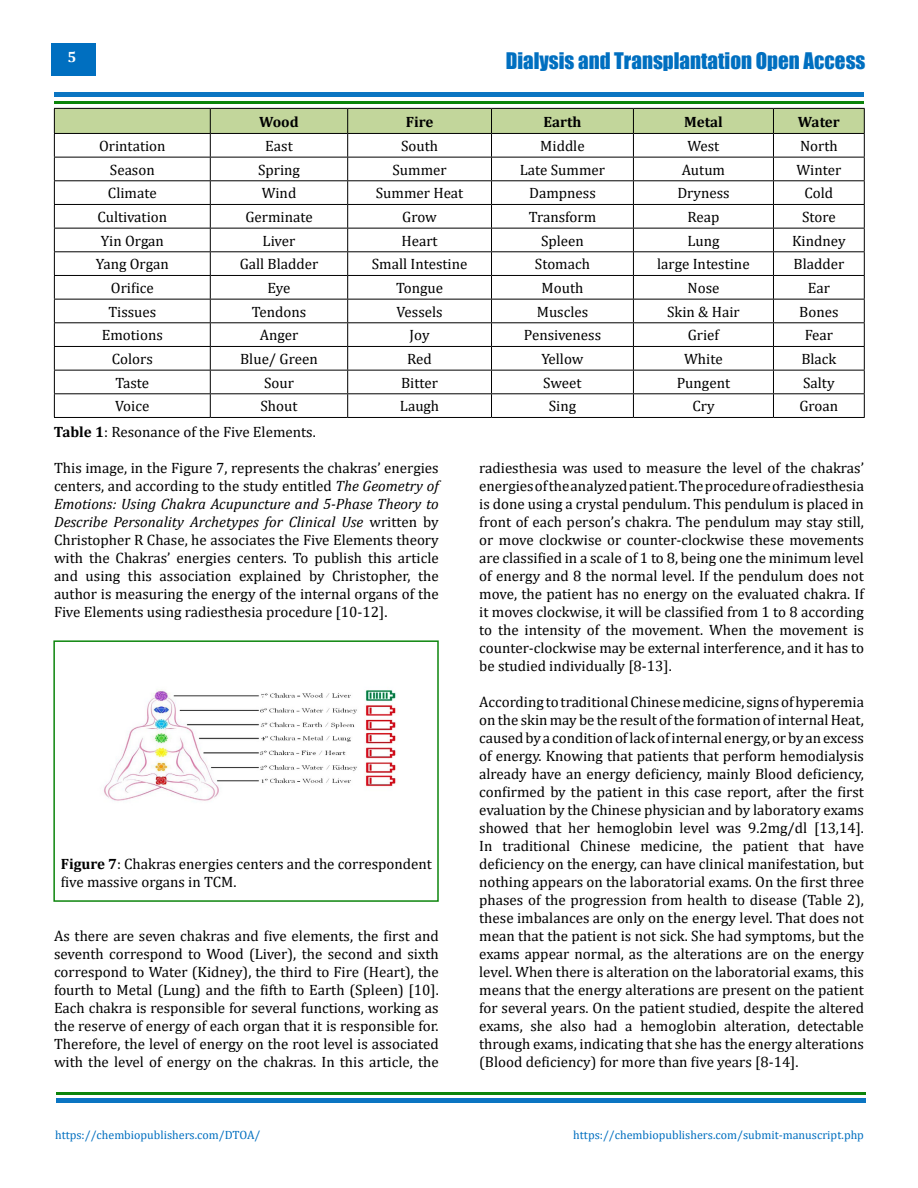
<style>
.page{position:relative;width:918px;height:1188px;background:#fff}
.page>*{position:absolute;margin:0;border:0;box-sizing:border-box;transform-origin:0 0}
.t1{font:21px "Impact";color:#006fc0}
.t2{font:15px/18px "Cambria";color:#000;text-align:justify}
.t3{font:700 15px "Cambria";color:#000}
.t4{font:700 15px "Cambria";color:#fff}
.t5{font:12px "Cambria";color:#006fc0}
.s1{font-weight:700}
.s2{font-style:italic}
</style>
<div class="page">
<div style="left:51px;top:43px;width:45px;height:33px;background:#006fc0"></div>
<div style="left:54px;top:92px;width:810px;height:5px;background:#0b75c2"></div>
<hr style="left:56px;top:1098px;width:810px;height:4px;background:#0b75c2">
<hr style="left:54px;top:101px;width:810px;height:2px;background:#007f01">
<hr style="left:56px;top:1092px;width:810px;height:2px;background:#007f01">
<svg style="left:54px;top:108px;width:811px;height:309px"></svg>
<hr style="left:54px;top:417px;width:156px;height:1px;background:#000">
<hr style="left:210px;top:417px;width:138px;height:1px;background:#000">
<hr style="left:348px;top:417px;width:144px;height:1px;background:#000">
<hr style="left:492px;top:417px;width:141px;height:1px;background:#000">
<hr style="left:633px;top:417px;width:140px;height:1px;background:#000">
<hr style="left:773px;top:417px;width:92px;height:1px;background:#000">
<img style="left:103px;top:689px;width:293px;height:112px">
<div style="left:53px;top:640px;width:386px;height:262px;border:2px solid #007f01"></div>
<p class="t4" style="left:68px;top:47px;width:10px">5</p>
<h1 class="t1" style="left:506px;top:45px;width:361px">Dialysis and Transplantation Open Access</h1>
<p class="t3" style="left:259px;top:111px;width:41px">Wood</p>
<p class="t3" style="left:406px;top:111px;width:29px">Fire</p>
<p class="t3" style="left:543px;top:111px;width:40px">Earth</p>
<p class="t3" style="left:684px;top:111px;width:40px">Metal</p>
<p class="t3" style="left:798px;top:111px;width:43px">Water</p>
<p class="t2" style="left:99px;top:137px;width:68px">Orintation</p>
<p class="t2" style="left:265px;top:137px;width:29px">East</p>
<p class="t2" style="left:401px;top:137px;width:39px">South</p>
<p class="t2" style="left:540px;top:137px;width:46px">Middle</p>
<p class="t2" style="left:688px;top:137px;width:33px">West</p>
<p class="t2" style="left:800px;top:137px;width:39px">North</p>
<p class="t2" style="left:110px;top:161px;width:46px">Season</p>
<p class="t2" style="left:258px;top:161px;width:43px">Spring</p>
<p class="t2" style="left:393px;top:161px;width:56px">Summer</p>
<p class="t2" style="left:520px;top:161px;width:87px">Late Summer</p>
<p class="t2" style="left:682px;top:161px;width:45px">Autum</p>
<p class="t2" style="left:796px;top:161px;width:46px">Winter</p>
<p class="t2" style="left:108px;top:184px;width:50px">Climate</p>
<p class="t2" style="left:262px;top:184px;width:36px">Wind</p>
<p class="t2" style="left:376px;top:184px;width:89px">Summer Heat</p>
<p class="t2" style="left:529px;top:184px;width:68px">Dampness</p>
<p class="t2" style="left:677px;top:184px;width:54px">Dryness</p>
<p class="t2" style="left:805px;top:184px;width:30px">Cold</p>
<p class="t2" style="left:97px;top:208px;width:71px">Cultivation</p>
<p class="t2" style="left:245px;top:208px;width:69px">Germinate</p>
<p class="t2" style="left:402px;top:208px;width:36px">Grow</p>
<p class="t2" style="left:529px;top:208px;width:69px">Transform</p>
<p class="t2" style="left:687px;top:208px;width:34px">Reap</p>
<p class="t2" style="left:802px;top:208px;width:35px">Store</p>
<p class="t2" style="left:101px;top:232px;width:65px">Yin Organ</p>
<p class="t2" style="left:263px;top:232px;width:34px">Liver</p>
<p class="t2" style="left:402px;top:232px;width:38px">Heart</p>
<p class="t2" style="left:541px;top:232px;width:44px">Spleen</p>
<p class="t2" style="left:687px;top:232px;width:34px">Lung</p>
<p class="t2" style="left:792px;top:232px;width:55px">Kindney</p>
<p class="t2" style="left:96px;top:255px;width:74px">Yang Organ</p>
<p class="t2" style="left:240px;top:255px;width:80px">Gall Bladder</p>
<p class="t2" style="left:372px;top:255px;width:97px">Small Intestine</p>
<p class="t2" style="left:535px;top:255px;width:57px">Stomach</p>
<p class="t2" style="left:657px;top:255px;width:94px">large Intestine</p>
<p class="t2" style="left:794px;top:255px;width:52px">Bladder</p>
<p class="t2" style="left:111px;top:279px;width:44px">Orifice</p>
<p class="t2" style="left:268px;top:279px;width:24px">Eye</p>
<p class="t2" style="left:396px;top:279px;width:49px">Tongue</p>
<p class="t2" style="left:542px;top:279px;width:43px">Mouth</p>
<p class="t2" style="left:688px;top:279px;width:33px">Nose</p>
<p class="t2" style="left:808px;top:279px;width:24px">Ear</p>
<p class="t2" style="left:108px;top:303px;width:50px">Tissues</p>
<p class="t2" style="left:252px;top:303px;width:56px">Tendons</p>
<p class="t2" style="left:397px;top:303px;width:48px">Vessels</p>
<p class="t2" style="left:537px;top:303px;width:53px">Muscles</p>
<p class="t2" style="left:667px;top:303px;width:74px">Skin &amp; Hair</p>
<p class="t2" style="left:799px;top:303px;width:41px">Bones</p>
<p class="t2" style="left:102px;top:326px;width:63px">Emotions</p>
<p class="t2" style="left:260px;top:326px;width:40px">Anger</p>
<p class="t2" style="left:410px;top:326px;width:21px">Joy</p>
<p class="t2" style="left:524px;top:326px;width:79px">Pensiveness</p>
<p class="t2" style="left:688px;top:326px;width:33px">Grief</p>
<p class="t2" style="left:805px;top:326px;width:30px">Fear</p>
<p class="t2" style="left:112px;top:350px;width:43px">Colors</p>
<p class="t2" style="left:240px;top:350px;width:79px">Blue/ Green</p>
<p class="t2" style="left:407px;top:350px;width:26px">Red</p>
<p class="t2" style="left:541px;top:350px;width:44px">Yellow</p>
<p class="t2" style="left:684px;top:350px;width:40px">White</p>
<p class="t2" style="left:801px;top:350px;width:37px">Black</p>
<p class="t2" style="left:115px;top:374px;width:35px">Taste</p>
<p class="t2" style="left:264px;top:374px;width:31px">Sour</p>
<p class="t2" style="left:401px;top:374px;width:38px">Bitter</p>
<p class="t2" style="left:543px;top:374px;width:40px">Sweet</p>
<p class="t2" style="left:677px;top:374px;width:55px">Pungent</p>
<p class="t2" style="left:803px;top:374px;width:33px">Salty</p>
<p class="t2" style="left:115px;top:397px;width:36px">Voice</p>
<p class="t2" style="left:260px;top:397px;width:39px">Shout</p>
<p class="t2" style="left:400px;top:397px;width:41px">Laugh</p>
<p class="t2" style="left:549px;top:397px;width:29px">Sing</p>
<p class="t2" style="left:692px;top:397px;width:24px">Cry</p>
<p class="t2" style="left:799px;top:397px;width:40px">Groan</p>
<p class="t2" style="left:54px;top:422px;width:263px"><span class="s1">Table 1</span>: Resonance of the Five Elements.</p>
<p class="t2" style="left:54px;top:458px;width:386px">This image, in the Figure 7, represents the chakras’ energies centers, and according to the study entitled <span class="s2">The Geometry of Emotions: Using Chakra Acupuncture and 5-Phase Theory to Describe Personality Archetypes for Clinical Use</span> written by Christopher R Chase, he associates the Five Elements theory with the Chakras’ energies centers. To publish this article and using this association explained by Christopher, the author is measuring the energy of the internal organs of the Five Elements using radiesthesia procedure [10-12].</p>
<p class="t2" style="left:479px;top:458px;width:386px">radiesthesia was used to measure the level of the chakras’ energies of the analyzed patient. The procedure of radiesthesia is done using a crystal pendulum. This pendulum is placed in front of each person’s chakra. The pendulum may stay still, or move clockwise or counter-clockwise these movements are classified in a scale of 1 to 8, being one the minimum level of energy and 8 the normal level. If the pendulum does not move, the patient has no energy on the evaluated chakra. If it moves clockwise, it will be classified from 1 to 8 according to the intensity of the movement. When the movement is counter-clockwise may be external interference, and it has to be studied individually [8-13].</p>
<p class="t2" style="left:479px;top:692px;width:386px">According to traditional Chinese medicine, signs of hyperemia on the skin may be the result of the formation of internal Heat, caused by a condition of lack of internal energy, or by an excess of energy. Knowing that patients that perform hemodialysis already have an energy deficiency, mainly Blood deficiency, confirmed by the patient in this case report, after the first evaluation by the Chinese physician and by laboratory exams showed that her hemoglobin level was 9.2mg/dl [13,14].<br>In traditional Chinese medicine, the patient that have deficiency on the energy, can have clinical manifestation, but nothing appears on the laboratorial exams. On the first three phases of the progression from health to disease (Table 2), these imbalances are only on the energy level. That does not mean that the patient is not sick. She had symptoms, but the exams appear normal, as the alterations are on the energy level. When there is alteration on the laboratorial exams, this means that the energy alterations are present on the patient for several years. On the patient studied, despite the altered exams, she also had a hemoglobin alteration, detectable through exams, indicating that she has the energy alterations (Blood deficiency) for more than five years [8-14].</p>
<p class="t2" style="left:61px;top:854px;width:373px"><span class="s1">Figure 7</span>: Chakras energies centers and the correspondent five massive organs in TCM.</p>
<p class="t2" style="left:54px;top:926px;width:386px">As there are seven chakras and five elements, the first and seventh correspond to Wood (Liver), the second and sixth correspond to Water (Kidney), the third to Fire (Heart), the fourth to Metal (Lung) and the fifth to Earth (Spleen) [10].<br>Each chakra is responsible for several functions, working as the reserve of energy of each organ that it is responsible for.<br>Therefore, the level of energy on the root level is associated with the level of energy on the chakras. In this article, the</p>
<p class="t5" style="left:55px;top:1128px;width:207px">https://chembiopublishers.com/DTOA/</p>
<p class="t5" style="left:573px;top:1128px;width:292px">https://chembiopublishers.com/submit-manuscript.php</p>
</div>
